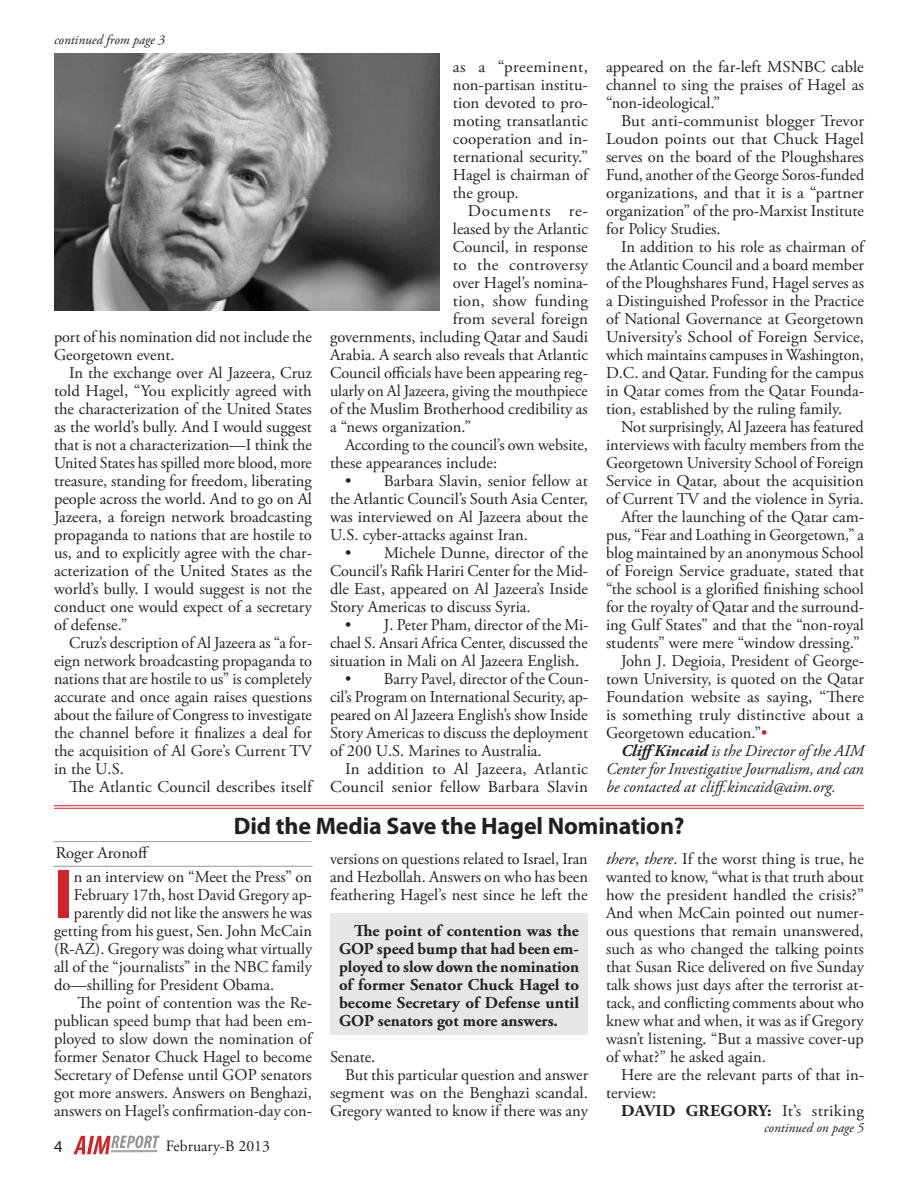
<style>
.page{position:relative;width:918px;height:1188px;background:#fff}
.page>*{position:absolute;margin:0;border:0;box-sizing:border-box;transform-origin:0 0}
.Body_First{font:700 69.9px "Myriad Pro";color:#d1232a}
.t1{font:700 24px "Myriad Pro";letter-spacing:-.005em;color:#231f20}
.Subhead{font:16.5px/18px "Adobe Garamond Pro";color:#231f20;text-align:justify}
.Body_First-2{font:16.5px/18px "Adobe Garamond Pro";color:#231f20;text-align:justify}
.Body{font:700 16.5px/18px "Adobe Garamond Pro";color:#231f20;text-align:justify}
.Subhead-2{font:italic 16.5px/18px "Adobe Garamond Pro";color:#231f20;text-align:justify}
.Subhead-3{font:700 16.5px "Adobe Garamond Pro";letter-spacing:.02em;color:#231f20}
.Subhead-4{font:16.5px "Adobe Garamond Pro";letter-spacing:.02em;color:#231f20}
.Subhead-5{font:16.5px "Adobe Garamond Pro";letter-spacing:.045em;color:#231f20}
.continued_slug{font:16.5px "Adobe Garamond Pro";color:#231f20}
.t2{font:16.5px "Myriad Pro";color:#231f20}
.t3{font:15.75px "Adobe Garamond Pro";color:#231f20}
.t4{font:15px "Adobe Garamond Pro";color:#231f20}
.continued_slug-2{font:italic 13.5px "Adobe Garamond Pro";color:#231f20}
.s1{color:#cd2026}
.s2{font-weight:700}
.s3{font-style:italic}
.s4{font-weight:400}
</style>
<div class="page">
<img style="left:54px;top:54px;width:385px;height:257px">
<svg style="left:74px;top:1135px;width:86px;height:19px"></svg>
<hr style="left:111px;top:1150px;width:46px;height:2px;background:#a8a9ad">
<hr style="left:54px;top:805px;width:810px;height:1px;background:#d1232a">
<hr style="left:54px;top:808px;width:810px;height:1px;background:#d1232a">
<hr style="left:53px;top:841px;width:259px;height:1px;background:#a6a7ab">
<hr style="left:53px;top:866px;width:260px;height:1px;background:#a2a3a7">
<div style="left:330px;top:914px;width:258px;height:121px;background:#e6e7e9"></div>
<p class="continued_slug-2" style="left:54px;top:32px;width:113px">continued from page 3</p>
<p class="Subhead" style="left:54px;top:328px;width:259px">port of his nomination did not include the<br>Georgetown event.</p>
<p class="Subhead" style="left:54px;top:364px;width:260px;text-indent:15px">In the exchange over Al Jazeera, Cruz told Hagel, “You explicitly agreed with the characterization of the United States as the world’s bully. And I would suggest that is not a characterization—I think the United States has spilled more blood, more treasure, standing for freedom, liberating people across the world. And to go on Al Jazeera, a foreign network broadcasting propaganda to nations that are hostile to us, and to explicitly agree with the char&shy;acterization of the United States as the world’s bully. I would suggest is not the conduct one would expect of a secretary of defense.”</p>
<p class="Subhead" style="left:54px;top:634px;width:260px;text-indent:15px">Cruz’s description of Al Jazeera as “a for&shy;eign network broadcasting propaganda to nations that are hostile to us” is completely accurate and once again raises questions about the failure of Congress to investigate the channel before it finalizes a deal for the acquisition of Al Gore’s Current TV in the U.S.</p>
<p class="Subhead" style="left:69px;top:778px;width:244px">The Atlantic Council describes itself</p>
<p class="Subhead" style="left:453px;top:58px;width:137px">as a “preeminent, non-partisan institu&shy;tion devoted to pro&shy;moting transatlantic cooperation and in&shy;ternational security.” Hagel is chairman of the group.</p>
<p class="Subhead-5" style="left:468px;top:201px;width:122px">Documents re-</p>
<p class="Subhead" style="left:453px;top:220px;width:137px">leased by the Atlantic</p>
<p class="Subhead" style="left:453px;top:238px;width:136px">Council, in response</p>
<p class="Subhead-4" style="left:453px;top:255px;width:137px">to the controversy</p>
<p class="Subhead" style="left:453px;top:274px;width:137px">over Hagel’s nomina-</p>
<p class="Subhead" style="left:453px;top:292px;width:137px">tion, show funding</p>
<p class="Subhead" style="left:453px;top:310px;width:137px">from several foreign</p>
<p class="Subhead" style="left:330px;top:328px;width:260px">governments, including Qatar and Saudi</p>
<p class="Subhead" style="left:330px;top:346px;width:259px">Arabia. A search also reveals that Atlantic</p>
<p class="Subhead" style="left:330px;top:364px;width:260px">Council officials have been appearing reg-</p>
<p class="Subhead" style="left:330px;top:382px;width:259px">ularly on Al Jazeera, giving the mouthpiece</p>
<p class="Subhead" style="left:330px;top:400px;width:259px">of the Muslim Brotherhood credibility as</p>
<p class="Subhead" style="left:330px;top:418px;width:143px">a “news organization.”</p>
<p class="Subhead" style="left:330px;top:436px;width:260px;text-indent:15px">According to the council’s own website, these appearances include:</p>
<p class="Subhead" style="left:330px;top:472px;width:260px;text-indent:15px">• Barbara Slavin, senior fellow at the Atlantic Council’s South Asia Center, was interviewed on Al Jazeera about the U.S. cyber-attacks against Iran.</p>
<p class="Subhead" style="left:330px;top:544px;width:260px;text-indent:15px">• Michele Dunne, director of the Council’s Rafik Hariri Center for the Mid&shy;dle East, appeared on Al Jazeera’s Inside Story Americas to discuss Syria.</p>
<p class="Subhead" style="left:330px;top:616px;width:260px;text-indent:15px">• J. Peter Pham, director of the Mi&shy;chael S. Ansari Africa Center, discussed the situation in Mali on Al Jazeera English.</p>
<p class="Subhead" style="left:330px;top:670px;width:260px;text-indent:15px">• Barry Pavel, director of the Coun&shy;cil’s Program on International Security, ap&shy;peared on Al Jazeera English’s show Inside Story Americas to discuss the deployment of 200 U.S. Marines to Australia.</p>
<p class="Subhead" style="left:330px;top:760px;width:260px;text-align:right">In addition to Al Jazeera, Atlantic<br>Council senior fellow Barbara Slavin</p>
<p class="Subhead" style="left:606px;top:58px;width:259px">appeared on the far-left MSNBC cable channel to sing the praises of Hagel as “non-ideological.”</p>
<p class="Subhead" style="left:606px;top:112px;width:260px;text-indent:15px">But anti-communist blogger Trevor Loudon points out that Chuck Hagel serves on the board of the Ploughshares Fund, another of the George Soros-funded organizations, and that it is a “partner organization” of the pro-Marxist Institute for Policy Studies.</p>
<p class="Subhead" style="left:606px;top:238px;width:260px;text-indent:15px">In addition to his role as chairman of the Atlantic Council and a board member of the Ploughshares Fund, Hagel serves as a Distinguished Professor in the Practice of National Governance at Georgetown University’s School of Foreign Service, which maintains campuses in Washington, D.C. and Qatar. Funding for the campus in Qatar comes from the Qatar Founda&shy;tion, established by the ruling family.</p>
<p class="Subhead" style="left:606px;top:418px;width:259px;text-indent:15px">Not surprisingly, Al Jazeera has featured interviews with faculty members from the Georgetown University School of Foreign Service in Qatar, about the acquisition of Current TV and the violence in Syria.</p>
<p class="Subhead" style="left:606px;top:508px;width:260px;text-indent:15px">After the launching of the Qatar cam&shy;pus, “Fear and Loathing in Georgetown,” a blog maintained by an anonymous School of Foreign Service graduate, stated that “the school is a glorified finishing school for the royalty of Qatar and the surround&shy;ing Gulf States” and that the “non-royal students” were mere “window dressing.”</p>
<p class="Subhead" style="left:606px;top:652px;width:260px;text-indent:15px">John J. Degioia, President of George&shy;town University, is quoted on the Qatar Foundation website as saying, “There is something truly distinctive about a Georgetown education.”<span class="s1">•</span></p>
<p class="Subhead-2" style="left:606px;top:742px;width:260px;text-indent:15px"><span class="s2">CliffKincaid</span> is the Director of the AIM Center for Investigative Journalism, and can be contacted at cliff.kincaid@aim.org.</p>
<p class="t1" style="left:234px;top:810px;width:452px">Did the Media Save the Hagel Nomination?</p>
<p class="continued_slug" style="left:56px;top:843px;width:95px">Roger Aronoff</p>
<p class="Body_First" style="left:54px;top:849px;width:21px">I</p>
<p class="Body_First-2" style="left:74px;top:868px;width:240px">n an interview on “Meet the Press” on</p>
<p class="Body_First-2" style="left:74px;top:886px;width:240px">February 17th, host David Gregory ap-</p>
<p class="Body_First-2" style="left:74px;top:904px;width:240px">parently did not like the answers he was</p>
<p class="Body_First-2" style="left:54px;top:922px;width:259px">getting from his guest, Sen. John McCain</p>
<p class="Body_First-2" style="left:54px;top:940px;width:260px">(R-AZ). Gregory was doing what virtually</p>
<p class="Body_First-2" style="left:54px;top:958px;width:259px">all of the “journalists” in the NBC family</p>
<p class="Body_First-2" style="left:54px;top:976px;width:222px">do—shilling for President Obama.</p>
<p class="Body_First-2" style="left:78px;top:994px;width:236px">The point of contention was the Re-</p>
<p class="Body_First-2" style="left:54px;top:1012px;width:260px">publican speed bump that had been em-</p>
<p class="Body_First-2" style="left:54px;top:1030px;width:260px">ployed to slow down the nomination of</p>
<p class="Body_First-2" style="left:54px;top:1048px;width:259px">former Senator Chuck Hagel to become</p>
<p class="Body_First-2" style="left:54px;top:1066px;width:259px">Secretary of Defense until GOP senators</p>
<p class="Body_First-2" style="left:54px;top:1084px;width:260px">got more answers. Answers on Benghazi,</p>
<p class="Body_First-2" style="left:54px;top:1102px;width:260px">answers on Hagel’s confirmation-day con-</p>
<p class="t3" style="left:166px;top:1137px;width:106px">February-B 2013</p>
<p class="t2" style="left:54px;top:1136px;width:10px">4</p>
<p class="t4" style="left:170px;top:1138px;width:75px">June-B 2011</p>
<p class="Body_First-2" style="left:330px;top:850px;width:259px">versions on questions related to Israel, Iran and Hezbollah. Answers on who has been feathering Hagel’s nest since he left the</p>
<p class="Body" style="left:339px;top:922px;width:242px;text-indent:15px">The point of contention was the GOP speed bump that had been em&shy;ployed to slow down the nomination of former Senator Chuck Hagel to become Secretary of Defense until GOP senators got more answers.</p>
<p class="Body_First-2" style="left:330px;top:1048px;width:47px">Senate.</p>
<p class="Subhead" style="left:330px;top:1066px;width:260px;text-indent:15px">But this particular question and answer segment was on the Benghazi scandal.<br>Gregory wanted to know if there was any</p>
<p class="Subhead" style="left:606px;top:850px;width:260px"><span class="s3">there</span>, <span class="s3">there</span>. If the worst thing is true, he wanted to know, “what is that truth about how the president handled the crisis?” And when McCain pointed out numer&shy;ous questions that remain unanswered, such as who changed the talking points that Susan Rice delivered on five Sunday talk shows just days after the terrorist at&shy;tack, and conflicting comments about who knew what and when, it was as if Gregory wasn’t listening. “But a massive cover-up of what?” he asked again.</p>
<p class="Subhead" style="left:606px;top:1066px;width:260px;text-indent:15px">Here are the relevant parts of that in&shy;terview:</p>
<p class="Subhead-3" style="left:621px;top:1101px;width:245px">DAVID GREGORY: <span class="s4">It’s striking</span></p>
<p class="continued_slug-2" style="left:764px;top:1119px;width:101px">continued on page 5</p>
</div>
